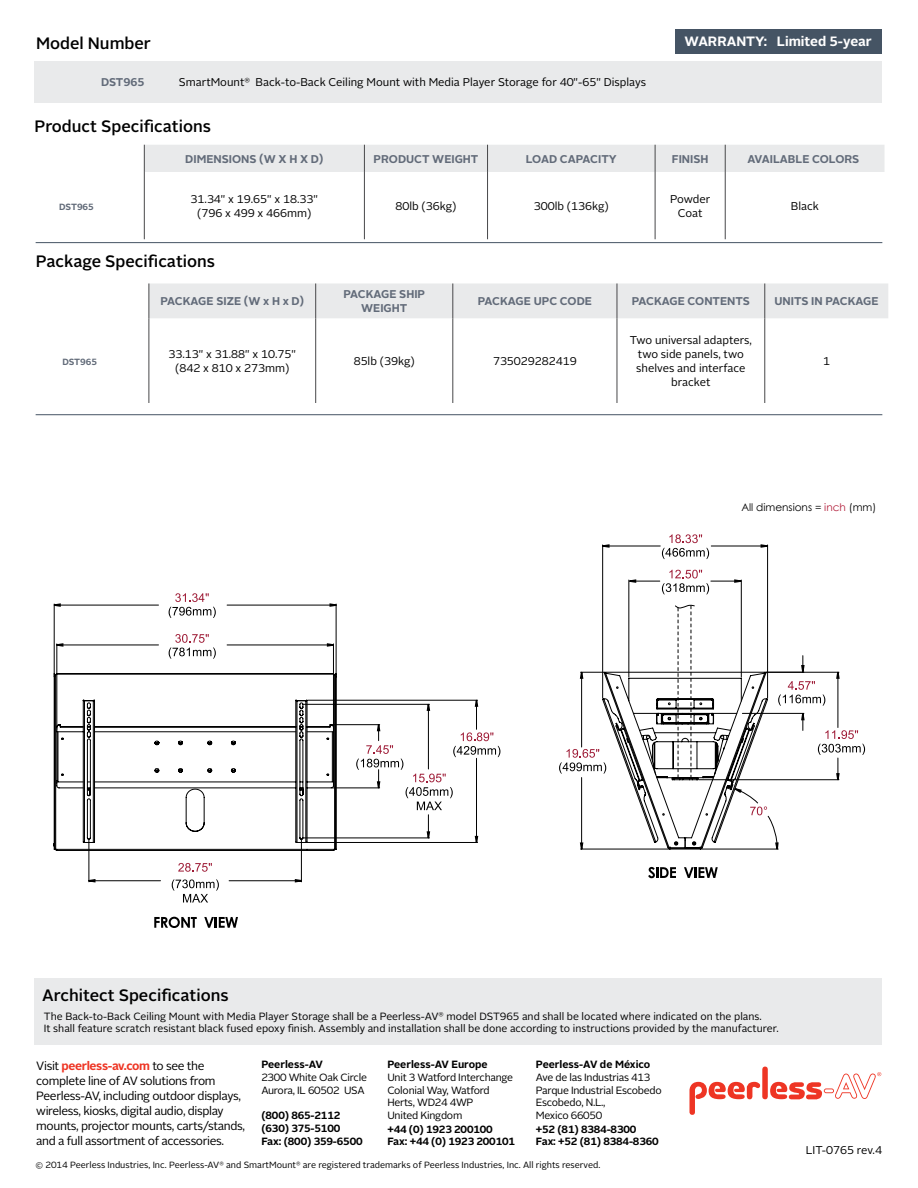
<style>
.page{position:relative;width:918px;height:1188px;background:#fff}
.page>*{position:absolute;margin:0;border:0;box-sizing:border-box;transform-origin:0 0}
.t1{font:500 16.5px "Alright Sans";color:#000}
.t2{font:700 13.5px "Alright Sans";color:#fff}
.t3{font:12px/15px "Alright Sans";letter-spacing:-.03em;color:#000}
.t4{font:11.25px/14.2px "Alright Sans";color:#000;text-align:center}
.t5{font:700 11.25px/14.2px "Alright Sans";color:#626b79;text-align:center}
.t6{font:10.5px/12px "Alright Sans";letter-spacing:-.005em;color:#000}
.t7{font:10.5px/12.6px "Alright Sans";letter-spacing:-.025em;color:#000}
.t8{font:700 10.5px/12.6px "Alright Sans";letter-spacing:-.01em;color:#000}
.t9{font:10.5px "Century Gothic";color:#000}
.t10{font:9px "Alright Sans";color:#000}
.t11{font:700 9px "Alright Sans";color:#626b79}
.s1{color:#b31f3b}
.s2{font-weight:700;color:#ee3524}
</style>
<div class="page">
<svg style="left:689px;top:1082px;width:71px;height:33px"></svg>
<div style="left:762px;top:1067px;width:6px;height:32px;background:#ee3524;border-radius:3px"></div>
<svg style="left:770px;top:1072px;width:111px;height:28px"></svg>
<div style="left:34px;top:978px;width:848px;height:67px;background:#e9eaeb"></div>
<div style="left:34px;top:62px;width:848px;height:41px;background:#e9eaeb"></div>
<div style="left:675px;top:29px;width:206px;height:24px;background:#455464"></div>
<div style="left:150px;top:284px;width:738px;height:34px;background:#e9eaeb"></div>
<hr style="left:315px;top:283px;width:1px;height:35px;background:#48484a">
<hr style="left:452px;top:283px;width:1px;height:35px;background:#48484a">
<hr style="left:617px;top:283px;width:1px;height:35px;background:#48484a">
<hr style="left:764px;top:283px;width:1px;height:35px;background:#48484a">
<hr style="left:315px;top:318px;width:1px;height:85px;background:#48484a">
<hr style="left:452px;top:318px;width:1px;height:85px;background:#48484a">
<hr style="left:617px;top:318px;width:1px;height:85px;background:#48484a">
<hr style="left:764px;top:318px;width:1px;height:85px;background:#48484a">
<hr style="left:149px;top:283px;width:1px;height:35px;background:#48484a">
<hr style="left:149px;top:318px;width:1px;height:85px;background:#48484a">
<div style="left:144px;top:145px;width:741px;height:27px;background:#e9eaeb"></div>
<hr style="left:144px;top:172px;width:1px;height:67px;background:#48484a">
<hr style="left:364px;top:172px;width:1px;height:67px;background:#48484a">
<hr style="left:487px;top:172px;width:1px;height:67px;background:#48484a">
<hr style="left:655px;top:172px;width:1px;height:67px;background:#48484a">
<hr style="left:725px;top:172px;width:1px;height:67px;background:#48484a">
<hr style="left:36px;top:414px;width:846px;height:1px;background:#455464">
<hr style="left:36px;top:242px;width:846px;height:1px;background:#455464">
<svg style="left:662px;top:534px;width:47px;height:25px"></svg>
<svg style="left:662px;top:570px;width:47px;height:24px"></svg>
<svg style="left:154px;top:917px;width:43px;height:11px"></svg>
<svg style="left:204px;top:917px;width:34px;height:11px"></svg>
<svg style="left:648px;top:867px;width:28px;height:11px"></svg>
<svg style="left:684px;top:867px;width:34px;height:11px"></svg>
<svg style="left:53px;top:673px;width:284px;height:178px"></svg>
<svg style="left:53px;top:603px;width:9px;height:5px"></svg>
<svg style="left:329px;top:603px;width:8px;height:5px"></svg>
<hr style="left:54px;top:604px;width:1px;height:72px;background:#000">
<hr style="left:336px;top:604px;width:1px;height:72px;background:#000">
<hr style="left:54px;top:605px;width:105px;height:1px;background:#000">
<hr style="left:227px;top:605px;width:109px;height:1px;background:#000">
<svg style="left:56px;top:643px;width:8px;height:5px"></svg>
<svg style="left:326px;top:643px;width:8px;height:4px"></svg>
<hr style="left:56px;top:644px;width:1px;height:86px;background:#000">
<hr style="left:333px;top:644px;width:1px;height:86px;background:#000">
<hr style="left:57px;top:645px;width:102px;height:1px;background:#000">
<hr style="left:227px;top:645px;width:106px;height:1px;background:#000">
<svg style="left:88px;top:878px;width:8px;height:5px"></svg>
<svg style="left:294px;top:878px;width:8px;height:5px"></svg>
<hr style="left:89px;top:839px;width:1px;height:43px;background:#000">
<hr style="left:301px;top:839px;width:1px;height:43px;background:#000">
<hr style="left:89px;top:880px;width:72px;height:1px;background:#000">
<hr style="left:229px;top:880px;width:72px;height:1px;background:#000">
<hr style="left:302px;top:704px;width:127px;height:1px;background:#000">
<hr style="left:302px;top:838px;width:127px;height:1px;background:#000">
<svg style="left:306px;top:698px;width:195px;height:148px"></svg>
<svg style="left:733px;top:579px;width:9px;height:5px"></svg>
<svg style="left:628px;top:579px;width:9px;height:5px"></svg>
<hr style="left:628px;top:580px;width:1px;height:97px;background:#000">
<hr style="left:741px;top:580px;width:1px;height:97px;background:#000">
<hr style="left:711px;top:581px;width:30px;height:1px;background:#000">
<hr style="left:630px;top:581px;width:30px;height:1px;background:#000">
<svg style="left:760px;top:544px;width:9px;height:5px"></svg>
<svg style="left:602px;top:544px;width:8px;height:5px"></svg>
<hr style="left:602px;top:545px;width:1px;height:153px;background:#000">
<hr style="left:767px;top:545px;width:1px;height:153px;background:#000">
<hr style="left:711px;top:546px;width:56px;height:1px;background:#000">
<hr style="left:603px;top:546px;width:57px;height:1px;background:#000">
<svg style="left:559px;top:604px;width:306px;height:246px"></svg>
<svg style="left:178px;top:863px;width:34px;height:9px"></svg>
<svg style="left:172px;top:879px;width:47px;height:24px"></svg>
<svg style="left:169px;top:593px;width:47px;height:25px"></svg>
<svg style="left:169px;top:634px;width:47px;height:25px"></svg>
<svg style="left:356px;top:723px;width:144px;height:121px"></svg>
<h1 class="t1" style="left:36px;top:32px;width:117px">Model Number</h1>
<p class="t5" style="left:101px;top:75px;width:45px">DST965</p>
<p class="t4" style="left:179px;top:75px;width:469px">SmartMount<sup>®</sup> Back-to-Back Ceiling Mount with Media Player Storage for 40"-65" Displays</p>
<h1 class="t1" style="left:34px;top:115px;width:178px">Product Specifications</h1>
<p class="t2" style="left:685px;top:32px;width:189px">WARRANTY: Limited 5-year</p>
<p class="t5" style="left:185px;top:152px;width:140px">DIMENSIONS (W X H X D)</p>
<p class="t5" style="left:374px;top:152px;width:106px">PRODUCT WEIGHT</p>
<p class="t5" style="left:526px;top:152px;width:92px">LOAD CAPACITY</p>
<p class="t5" style="left:672px;top:152px;width:38px">FINISH</p>
<p class="t5" style="left:747px;top:152px;width:114px">AVAILABLE COLORS</p>
<p class="t11" style="left:59px;top:200px;width:36px">DST965</p>
<p class="t4" style="left:191px;top:192px;width:129px">31.34" x 19.65" x 18.33" (796 x 499 x 466mm)</p>
<p class="t4" style="left:395px;top:199px;width:63px">80lb (36kg)</p>
<p class="t4" style="left:534px;top:199px;width:77px">300lb (136kg)</p>
<p class="t4" style="left:670px;top:192px;width:42px">Powder<br>Coat</p>
<p class="t4" style="left:791px;top:199px;width:30px">Black</p>
<h1 class="t1" style="left:36px;top:250px;width:181px">Package Specifications</h1>
<p class="t5" style="left:160px;top:294px;width:145px">PACKAGE SIZE (W x H x D)</p>
<p class="t5" style="left:343px;top:287px;width:83px">PACKAGE SHIP<br>WEIGHT</p>
<p class="t5" style="left:478px;top:294px;width:116px">PACKAGE UPC CODE</p>
<p class="t5" style="left:632px;top:294px;width:120px">PACKAGE CONTENTS</p>
<p class="t5" style="left:774px;top:294px;width:106px">UNITS IN PACKAGE</p>
<p class="t11" style="left:62px;top:355px;width:36px">DST965</p>
<p class="t4" style="left:169px;top:347px;width:129px">33.13" x 31.88" x 10.75" (842 x 810 x 273mm)</p>
<p class="t4" style="left:354px;top:354px;width:63px">85lb (39kg)</p>
<p class="t4" style="left:493px;top:354px;width:85px">735029282419</p>
<p class="t4" style="left:630px;top:333px;width:124px">Two universal adapters, two side panels, two shelves and interface bracket</p>
<p class="t4" style="left:823px;top:354px;width:8px">1</p>
<p class="t9" style="left:741px;top:500px;width:137px">All dimensions = <span class="s1">inch</span> (mm)</p>
<h1 class="t1" style="left:42px;top:984px;width:188px">Architect Specifications</h1>
<p class="t6" style="left:44px;top:1010px;width:736px">The Back-to-Back Ceiling Mount with Media Player Storage shall be a Peerless-AV<sup>®</sup> model DST965 and shall be located where indicated on the plans.<br>It shall feature scratch resistant black fused epoxy finish. Assembly and installation shall be done according to instructions provided by the manufacturer.</p>
<p class="t8" style="left:536px;top:1059px;width:116px">Peerless-AV de México</p>
<p class="t7" style="left:536px;top:1071px;width:127px">Ave de las Industrias 413<br>Parque Industrial Escobedo<br>Escobedo, N.L.,<br>Mexico 66050</p>
<p class="t8" style="left:261px;top:1059px;width:63px">Peerless-AV</p>
<p class="t7" style="left:261px;top:1071px;width:107px">2300 White Oak Circle<br>Aurora, IL 60502 USA</p>
<p class="t8" style="left:387px;top:1059px;width:102px">Peerless-AV Europe</p>
<p class="t7" style="left:387px;top:1071px;width:127px">Unit 3 Watford Interchange<br>Colonial Way, Watford<br>Herts, WD24 4WP<br>United Kingdom</p>
<p class="t3" style="left:36px;top:1058px;width:210px">Visit <span class="s2">peerless-av.com</span> to see the complete line of AV solutions from Peerless-AV, including outdoor displays, wireless, kiosks, digital audio, display mounts, projector mounts, carts/stands, and a full assortment of accessories.</p>
<p class="t10" style="left:35px;top:1159px;width:566px">© 2014 Peerless Industries, Inc. Peerless-AV<sup>®</sup> and SmartMount<sup>®</sup> are registered trademarks of Peerless Industries, Inc. All rights reserved.</p>
<p class="t8" style="left:261px;top:1109px;width:103px">(800) 865-2112 (630) 375-5100<br>Fax: (800) 359-6500</p>
<p class="t8" style="left:387px;top:1123px;width:129px">+44 (0) 1923 200100<br>Fax: +44 (0) 1923 200101</p>
<p class="t8" style="left:536px;top:1123px;width:124px">+52 (81) 8384-8300<br>Fax: +52 (81) 8384-8360</p>
<p class="t4" style="left:806px;top:1143px;width:78px">LIT-0765 rev.4</p>
</div>
